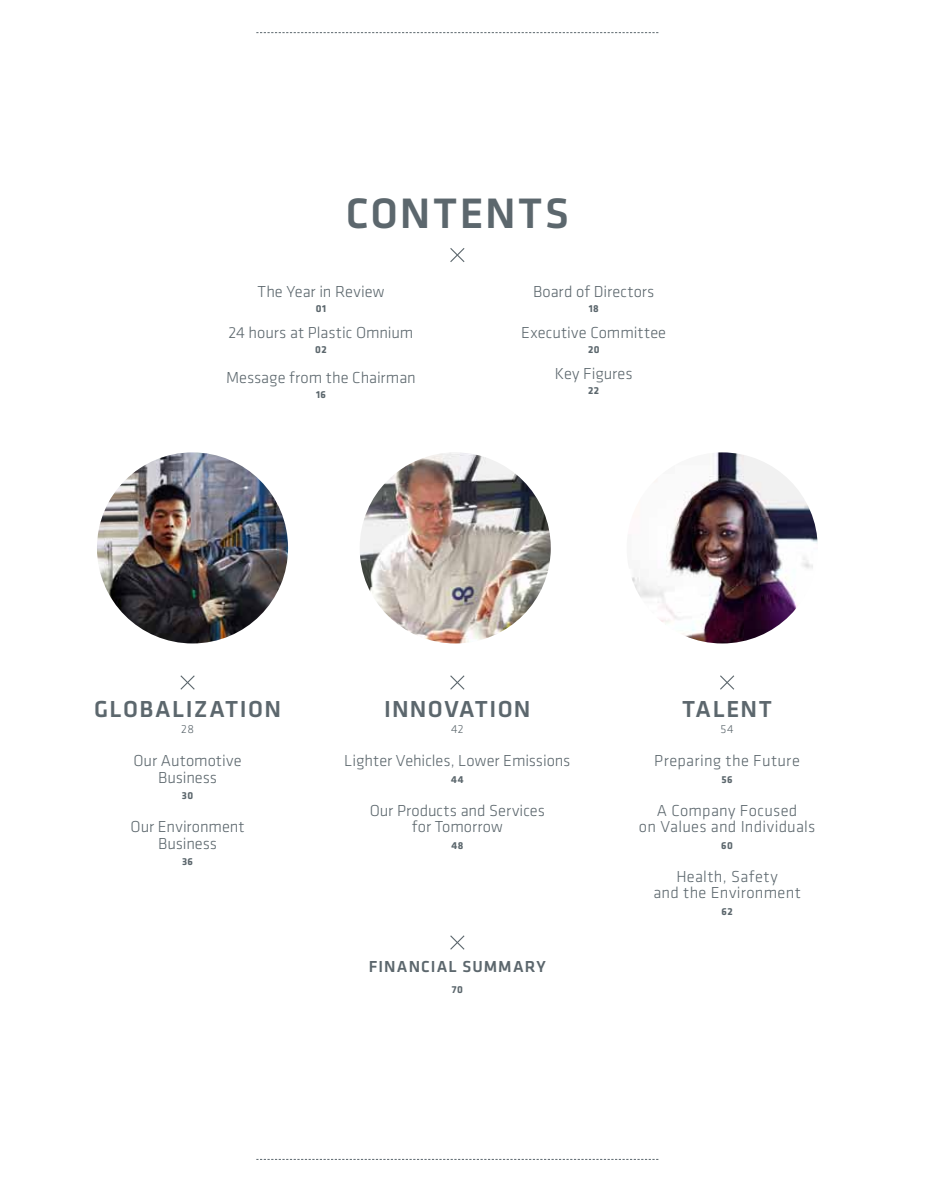
<style>
.page{position:relative;width:936px;height:1191px;background:#fff}
.page>*{position:absolute;margin:0;border:0;box-sizing:border-box;transform-origin:0 0}
.t1{font:500 44.1px "Klavika";color:#5c676d}
.t2{font:500 24px "Klavika";letter-spacing:.055em;color:#5c676d}
.t3{font:300 16.5px/16.5px "Klavika";letter-spacing:.005em;color:#5c676d;text-align:center}
.t4{font:300 16.5px "Klavika";letter-spacing:.025em;color:#5c676d}
.t5{font:500 16.5px "Klavika";letter-spacing:.065em;color:#5c676d}
.t6{font:300 12px "Klavika";color:#5c676d}
.t7{font:700 10.5px "Klavika";letter-spacing:.045em;color:#5c676d}
</style>
<div class="page">
<svg style="left:180px;top:675px;width:15px;height:15px"></svg>
<svg style="left:450px;top:675px;width:15px;height:15px"></svg>
<svg style="left:720px;top:675px;width:15px;height:15px"></svg>
<img style="left:97px;top:452px;width:191px;height:191px;border-radius:96px">
<img style="left:359px;top:452px;width:191px;height:191px;border-radius:96px">
<img style="left:626px;top:452px;width:191px;height:191px;border-radius:96px">
<svg style="left:450px;top:248px;width:15px;height:14px"></svg>
<svg style="left:256px;top:1159px;width:402px;height:1px"></svg>
<svg style="left:450px;top:935px;width:15px;height:15px"></svg>
<svg style="left:256px;top:32px;width:402px;height:1px"></svg>
<h1 class="t1" style="left:346px;top:189px;width:54px">CONT</h1>
<h1 class="t1" style="left:459px;top:189px;width:111px">ENTS</h1>
<p class="t3" style="left:257px;top:284px;width:128px">The Year in Review</p>
<p class="t7" style="left:316px;top:303px;width:12px">01</p>
<p class="t3" style="left:228px;top:324px;width:186px">24 hours at Plastic Omnium</p>
<p class="t7" style="left:315px;top:344px;width:13px">02</p>
<p class="t3" style="left:226px;top:369px;width:191px">Message from the Chairman</p>
<p class="t7" style="left:316px;top:389px;width:11px">16</p>
<p class="t3" style="left:533px;top:284px;width:123px">Board of Directors</p>
<p class="t7" style="left:588px;top:303px;width:12px">18</p>
<p class="t3" style="left:521px;top:324px;width:146px">Executive Committee</p>
<p class="t7" style="left:588px;top:344px;width:13px">20</p>
<p class="t3" style="left:554px;top:365px;width:79px">Key Figures</p>
<p class="t7" style="left:588px;top:384px;width:13px">22</p>
<h2 class="t2" style="left:94px;top:695px;width:188px">GLOBALIZATION</h2>
<p class="t6" style="left:181px;top:722px;width:14px">28</p>
<p class="t3" style="left:133px;top:753px;width:110px">Our Automotive<br>Business</p>
<p class="t7" style="left:182px;top:790px;width:13px">30</p>
<p class="t3" style="left:130px;top:819px;width:116px">Our Environment<br>Business</p>
<p class="t7" style="left:182px;top:856px;width:12px">36</p>
<h2 class="t2" style="left:384px;top:695px;width:25px">INNO</h2>
<h2 class="t2" style="left:444px;top:695px;width:30px">VATION</h2>
<p class="t6" style="left:451px;top:722px;width:14px">42</p>
<p class="t3" style="left:344px;top:753px;width:228px">Lighter Vehicles, Lower Emissions</p>
<p class="t7" style="left:451px;top:773px;width:14px">44</p>
<p class="t3" style="left:369px;top:802px;width:177px">Our Products and Services for Tomorrow</p>
<p class="t7" style="left:451px;top:839px;width:14px">48</p>
<p class="t5" style="left:369px;top:957px;width:21px">FINANCIAL</p>
<p class="t5" style="left:462px;top:957px;width:85px">SUMMARY</p>
<p class="t7" style="left:452px;top:983px;width:13px">70</p>
<h2 class="t2" style="left:682px;top:695px;width:74px">TALENT</h2>
<p class="t6" style="left:720px;top:722px;width:15px">54</p>
<p class="t4" style="left:654px;top:751px;width:147px">Preparing the Future</p>
<p class="t7" style="left:721px;top:773px;width:13px">56</p>
<p class="t3" style="left:639px;top:802px;width:178px">A Company Focused<br>on Values and Individuals</p>
<p class="t7" style="left:721px;top:839px;width:13px">60</p>
<p class="t3" style="left:653px;top:868px;width:149px">Health, Safety<br>and the Environment</p>
<p class="t7" style="left:721px;top:905px;width:13px">62</p>
</div>
